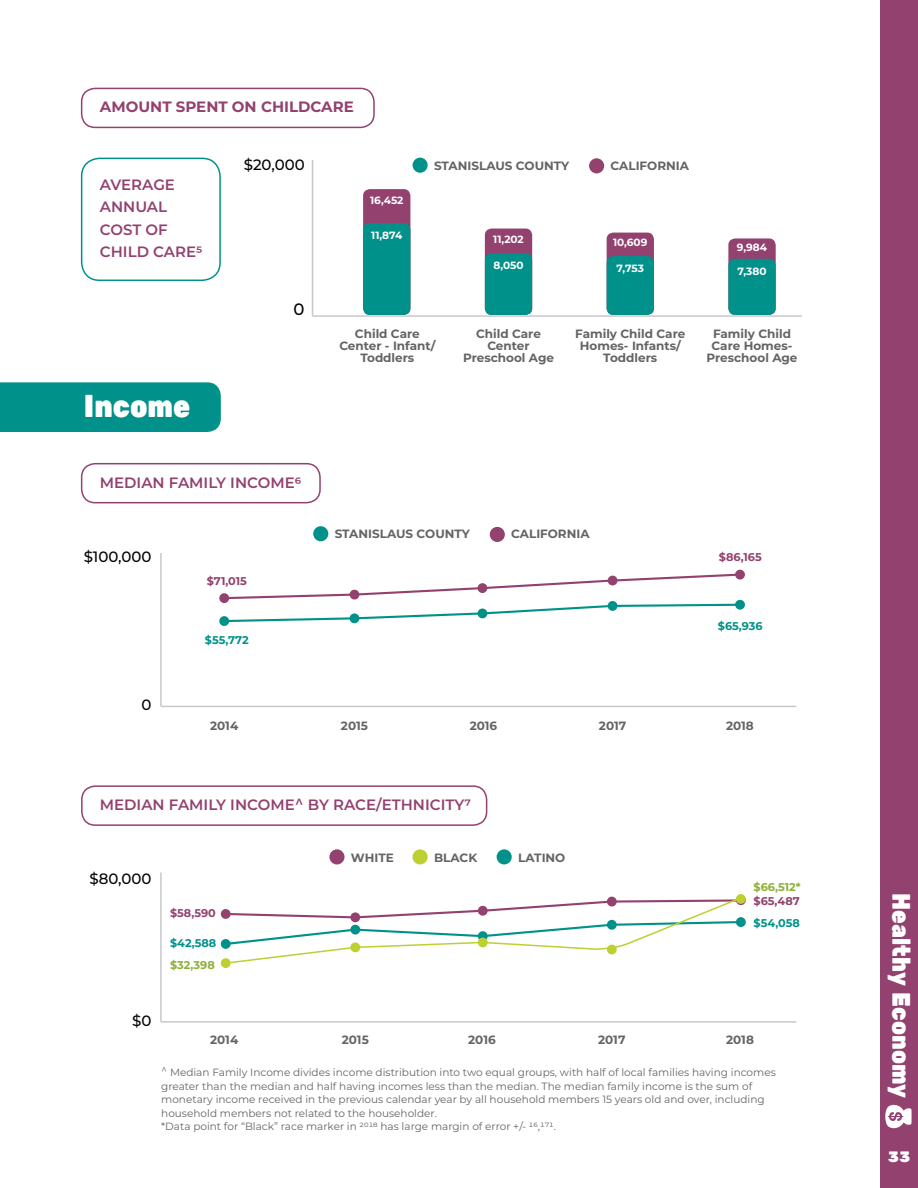
<style>
.page{position:relative;width:918px;height:1188px;background:#fff}
.page>*{position:absolute;margin:0;border:0;box-sizing:border-box;transform-origin:0 0}
.t1{font:31.5px "Rubik One";color:#fff;scale:.86 1}
.t2{font:25.2px "Rubik One";color:#fff;scale:.86 1}
.t3{font:500 16.5px "Montserrat";color:#000}
.t4{font:600 15px/22.5px "Montserrat";color:#93416f}
.t5{font:500 15px "Montserrat";color:#000}
.t6{font:700 15px "Montserrat";color:#93416f}
.t7{font:15px "Rubik One";color:#fff}
.t8{font:700 12px/12px "Montserrat";color:#636466;text-align:center}
.t9{font:700 11.25px "Montserrat";color:#93416f}
.t10{font:700 11.25px "Montserrat";letter-spacing:.08em;color:#00928a}
.t11{font:700 11.25px "Montserrat";letter-spacing:.16em;color:#8cb136}
.t12{font:10.5px/13.5px "Montserrat";color:#636466}
.t13{font:700 10.5px "Montserrat";color:#fff}
</style>
<div class="page">
<div style="left:81px;top:88px;width:294px;height:40px;border:2px solid #93416f;border-radius:14px"></div>
<div style="left:81px;top:158px;width:140px;height:123px;border:2px solid #00928a;border-radius:18px"></div>
<div style="left:880px;top:0;width:38px;height:1188px;background:#93416f"></div>
<div style="left:81px;top:463px;width:240px;height:40px;border:2px solid #93416f;border-radius:14px"></div>
<div style="left:81px;top:785px;width:406px;height:41px;border:2px solid #93416f;border-radius:14px"></div>
<div style="left:413px;top:158px;width:15px;height:15px;background:#00928a;border-radius:50%"></div>
<div style="left:313px;top:526px;width:15px;height:15px;background:#00928a;border-radius:50%"></div>
<div style="left:589px;top:158px;width:15px;height:15px;background:#93416f;border-radius:50%"></div>
<div style="left:490px;top:527px;width:15px;height:15px;background:#93416f;border-radius:50%"></div>
<div style="left:329px;top:849px;width:16px;height:15px;background:#93416f;border-radius:50%"></div>
<div style="left:413px;top:849px;width:15px;height:15px;background:#becf31;border-radius:50%"></div>
<div style="left:497px;top:849px;width:15px;height:15px;background:#00928a;border-radius:50%"></div>
<svg style="left:885px;top:1104px;width:27px;height:25px"></svg>
<div style="left:0;top:382px;width:221px;height:50px;background:#00928a"></div>
<div style="left:363px;top:189px;width:47px;height:126px;background:#93416f;border-radius:7px"></div>
<div style="left:363px;top:223px;width:47px;height:92px;background:#00928a;border-radius:7px"></div>
<div style="left:485px;top:229px;width:47px;height:86px;background:#93416f;border-radius:7px"></div>
<div style="left:485px;top:253px;width:47px;height:62px;background:#00928a;border-radius:7px"></div>
<div style="left:607px;top:233px;width:47px;height:82px;background:#93416f;border-radius:7px"></div>
<div style="left:607px;top:256px;width:47px;height:59px;background:#00928a;border-radius:7px"></div>
<div style="left:728px;top:238px;width:48px;height:77px;background:#93416f;border-radius:7px"></div>
<div style="left:728px;top:259px;width:48px;height:56px;background:#00928a;border-radius:7px"></div>
<hr style="left:313px;top:315px;width:489px;height:2px;background:#c7c8ca">
<hr style="left:312px;top:160px;width:1px;height:156px;background:#c7c8ca">
<hr style="left:161px;top:706px;width:635px;height:1px;background:#c7c8ca">
<hr style="left:160px;top:553px;width:2px;height:153px;background:#c7c8ca">
<svg style="left:219px;top:593px;width:10px;height:10px"></svg>
<svg style="left:735px;top:570px;width:10px;height:10px"></svg>
<svg style="left:219px;top:616px;width:10px;height:10px"></svg>
<svg style="left:735px;top:600px;width:10px;height:10px"></svg>
<svg style="left:222px;top:572px;width:520px;height:51px"></svg>
<hr style="left:161px;top:1021px;width:635px;height:2px;background:#c7c8ca">
<hr style="left:160px;top:873px;width:2px;height:149px;background:#c7c8ca">
<svg style="left:221px;top:909px;width:10px;height:10px"></svg>
<svg style="left:221px;top:939px;width:10px;height:10px"></svg>
<svg style="left:736px;top:917px;width:10px;height:10px"></svg>
<div style="left:221px;top:958px;width:10px;height:10px;background:#becf31;border-radius:50%"></div>
<div style="left:736px;top:894px;width:10px;height:10px;background:#becf31;border-radius:50%"></div>
<svg style="left:223px;top:896px;width:520px;height:69px"></svg>
<h3 class="t6" style="left:100px;top:96px;width:255px">AMOUNT SPENT ON CHILDCARE</h3>
<h3 class="t4" style="left:100px;top:172px;width:104px">AVERAGE<br>ANNUAL<br>COST OF<br>CHILD CARE5</h3>
<h3 class="t5" style="left:244px;top:154px;width:62px">$20,000</h3>
<p class="t13" style="left:370px;top:192px;width:33px">16,452</p>
<p class="t13" style="left:371px;top:227px;width:30px">11,874</p>
<h3 class="t3" style="left:294px;top:298px;width:13px">0</h3>
<p class="t8" style="left:434px;top:159px;width:137px">STANISLAUS COUNTY</p>
<p class="t8" style="left:611px;top:159px;width:80px">CALIFORNIA</p>
<p class="t13" style="left:493px;top:231px;width:30px">11,202</p>
<p class="t13" style="left:613px;top:234px;width:36px">10,609</p>
<p class="t13" style="left:737px;top:240px;width:29px">9,984</p>
<p class="t13" style="left:493px;top:257px;width:32px">8,050</p>
<p class="t13" style="left:617px;top:260px;width:27px">7,753</p>
<p class="t13" style="left:737px;top:263px;width:31px">7,380</p>
<h1 class="t1" style="left:84px;top:388px;width:125px">Income</h1>
<h3 class="t4" style="left:100px;top:470px;width:203px">MEDIAN FAMILY INCOME6</h3>
<h3 class="t5" style="left:84px;top:546px;width:69px">$100,000</h3>
<h3 class="t5" style="left:141px;top:695px;width:12px">0</h3>
<p class="t9" style="left:207px;top:572px;width:40px">$71,015</p>
<p class="t10" style="left:205px;top:632px;width:44px">$55,772</p>
<p class="t8" style="left:339px;top:327px;width:97px">Child Care<br>Center - Infant/<br>Toddlers</p>
<p class="t8" style="left:463px;top:327px;width:92px">Child Care<br>Center<br>Preschool Age</p>
<p class="t8" style="left:575px;top:327px;width:112px">Family Child Care<br>Homes- Infants/<br>Toddlers</p>
<p class="t8" style="left:707px;top:327px;width:92px">Family Child<br>Care Homes-<br>Preschool Age</p>
<p class="t8" style="left:335px;top:528px;width:137px">STANISLAUS COUNTY</p>
<p class="t8" style="left:511px;top:528px;width:80px">CALIFORNIA</p>
<p class="t9" style="left:719px;top:549px;width:43px">$86,165</p>
<p class="t10" style="left:718px;top:618px;width:46px">$65,936</p>
<p class="t8" style="left:210px;top:719px;width:26px">2014</p>
<p class="t8" style="left:341px;top:719px;width:28px">2015</p>
<p class="t8" style="left:470px;top:719px;width:29px">2016</p>
<p class="t8" style="left:599px;top:719px;width:29px">2017</p>
<p class="t8" style="left:726px;top:719px;width:29px">2018</p>
<h3 class="t4" style="left:100px;top:793px;width:373px">MEDIAN FAMILY INCOME^ BY RACE/ETHNICITY7</h3>
<h3 class="t5" style="left:89px;top:868px;width:64px">$80,000</h3>
<p class="t9" style="left:170px;top:905px;width:47px">$58,590</p>
<p class="t10" style="left:170px;top:935px;width:48px">$42,588</p>
<p class="t11" style="left:170px;top:957px;width:46px">$32,398</p>
<p class="t8" style="left:351px;top:851px;width:44px">WHITE</p>
<p class="t8" style="left:434px;top:851px;width:45px">BLACK</p>
<p class="t8" style="left:518px;top:851px;width:49px">LATINO</p>
<p class="t11" style="left:754px;top:879px;width:49px">$66,512*</p>
<p class="t9" style="left:754px;top:893px;width:48px">$65,487</p>
<p class="t10" style="left:754px;top:915px;width:48px">$54,058</p>
<h3 class="t5" style="left:132px;top:1010px;width:21px">$0</h3>
<p class="t8" style="left:210px;top:1033px;width:26px">2014</p>
<p class="t8" style="left:342px;top:1033px;width:28px">2015</p>
<p class="t8" style="left:468px;top:1033px;width:29px">2016</p>
<p class="t8" style="left:598px;top:1033px;width:29px">2017</p>
<p class="t8" style="left:726px;top:1033px;width:29px">2018</p>
<p class="t12" style="left:161px;top:1066px;width:616px">^ Median Family Income divides income distribution into two equal groups, with half of local families having incomes greater than the median and half having incomes less than the median. The median family income is the sum of monetary income received in the previous calendar year by all household members 15 years old and over, including household members not related to the householder.<br>*Data point for “Black” race marker in 2018 has large margin of error +/- 16,171.</p>
<h2 class="t2" style="left:916px;top:893px;width:239px;rotate:90deg">Healthy Economy</h2>
<h3 class="t7" style="left:888px;top:1148px;width:24px">33</h3>
</div>
